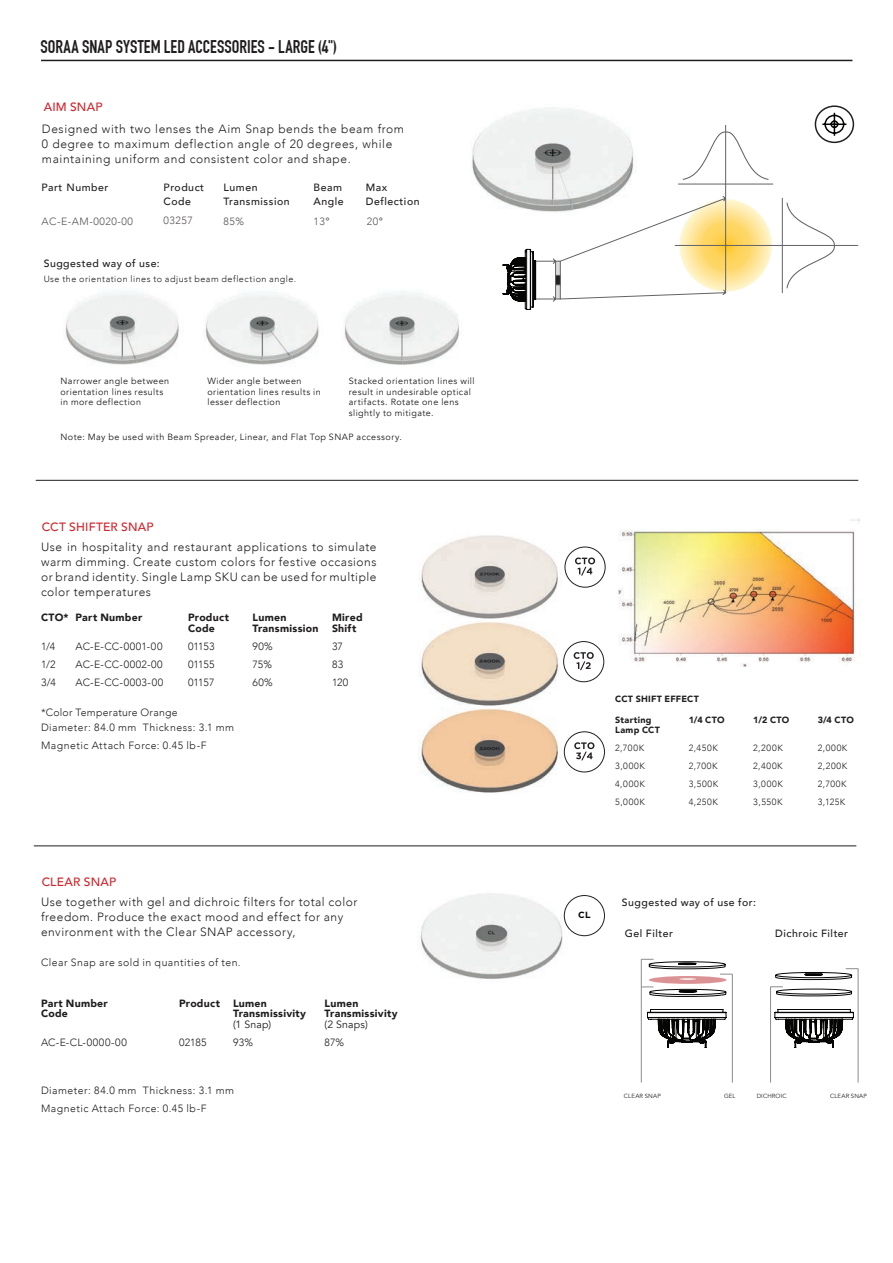
<style>
.page{position:relative;width:893px;height:1263px;background:#fff}
.page>*{position:absolute;margin:0;border:0;box-sizing:border-box;transform-origin:0 0}
.t1{font:700 18px "DIN Condensed";letter-spacing:.005em;color:#201d1e}
.t2{font:300 12px/15px "Avenir";letter-spacing:.05em;color:#201d1e}
.t3{font:500 12px "Avenir";letter-spacing:.015em;color:#d1232a}
.t4{font:300 10.5px/15px "Avenir";letter-spacing:.045em;color:#201d1e}
.t5{font:500 10.5px/13.5px "Avenir";letter-spacing:.05em;color:#201d1e}
.t6{font:900 10.5px "Avenir";letter-spacing:.025em;color:#201d1e}
.t7{font:300 10.5px "Avenir";letter-spacing:.05em;color:#595454}
.t8{font:10.5px "Avenir";letter-spacing:.02em;color:#201d1e}
.t9{font:9px/10.5px "Avenir";letter-spacing:.05em;color:#201d1e}
.t10{font:300 9px "Avenir";letter-spacing:.06em;color:#201d1e}
.t11{font:900 9px "Avenir";letter-spacing:.03em;color:#201d1e}
.t12{font:700 9px "Gotham";color:#040503}
.t13{font:6px "Avenir";letter-spacing:.025em;color:#201d1e}
.s1{font-weight:500}
</style>
<div class="page">
<hr style="left:41px;top:60px;width:811px;height:1px;background:#201d1e">
<img style="left:619px;top:519px;width:241px;height:147px">
<img style="left:419px;top:535px;width:139px;height:258px">
<hr style="left:34px;top:846px;width:822px;height:1px;background:#201d1e">
<div style="left:563px;top:641px;width:41px;height:41px;border:1px solid #231f20;border-radius:50%"></div>
<svg style="left:574px;top:652px;width:20px;height:18px"></svg>
<div style="left:565px;top:547px;width:40px;height:40px;border:1px solid #231f20;border-radius:50%"></div>
<svg style="left:575px;top:557px;width:20px;height:19px"></svg>
<div style="left:564px;top:731px;width:41px;height:41px;border:1px solid #231f20;border-radius:50%"></div>
<svg style="left:574px;top:742px;width:20px;height:18px"></svg>
<img style="left:420px;top:893px;width:148px;height:86px">
<div style="left:564px;top:895px;width:41px;height:41px;border:1px solid #231f20;border-radius:50%"></div>
<svg style="left:649px;top:976px;width:77px;height:8px"></svg>
<hr style="left:641px;top:959px;width:1px;height:123px;background:#8a8c8f">
<svg style="left:641px;top:987px;width:86px;height:10px"></svg>
<svg style="left:641px;top:959px;width:91px;height:21px"></svg>
<hr style="left:732px;top:974px;width:1px;height:108px;background:#8a8c8f">
<svg style="left:775px;top:968px;width:83px;height:12px"></svg>
<hr style="left:858px;top:968px;width:1px;height:114px;background:#8a8c8f">
<svg style="left:770px;top:986px;width:82px;height:11px"></svg>
<hr style="left:770px;top:987px;width:1px;height:95px;background:#8a8c8f">
<svg style="left:647px;top:1009px;width:79px;height:39px"></svg>
<svg style="left:775px;top:1009px;width:79px;height:39px"></svg>
<img style="left:472px;top:107px;width:110px;height:95px">
<hr style="left:675px;top:245px;width:183px;height:1px;background:#636366">
<div style="left:815px;top:105px;width:39px;height:38px;border:2px solid #231f20;border-radius:50%"></div>
<svg style="left:503px;top:111px;width:345px;height:199px"></svg>
<img style="left:344px;top:292px;width:115px;height:73px">
<img style="left:205px;top:293px;width:114px;height:72px">
<img style="left:65px;top:292px;width:114px;height:73px">
<hr style="left:36px;top:480px;width:822px;height:1px;background:#201d1e">
<h1 class="t1" style="left:40px;top:36px;width:298px">SORAA SNAP SYSTEM LED ACCESSORIES - LARGE (4")</h1>
<p class="t3" style="left:44px;top:96px;width:60px">AIM SNAP</p>
<p class="t2" style="left:42px;top:121px;width:364px">Designed with two lenses the Aim Snap bends the beam from<br>0 degree to maximum deflection angle of 20 degrees, while maintaining uniform and consistent color and shape.</p>
<p class="t5" style="left:41px;top:180px;width:68px">Part Number</p>
<p class="t5" style="left:224px;top:180px;width:68px">Lumen<br>Transmission</p>
<p class="t5" style="left:366px;top:180px;width:55px">Max<br>Deflection</p>
<p class="t5" style="left:164px;top:180px;width:42px">Product<br>Code</p>
<p class="t7" style="left:164px;top:214px;width:31px">03257</p>
<p class="t5" style="left:314px;top:180px;width:32px">Beam<br>Angle</p>
<p class="t7" style="left:41px;top:215px;width:93px">AC-E-AM-0020-00</p>
<p class="t7" style="left:224px;top:215px;width:22px">85%</p>
<p class="t7" style="left:314px;top:215px;width:18px">13<span class="s1">°</span></p>
<p class="t7" style="left:367px;top:215px;width:18px">20<span class="s1">°</span></p>
<p class="t5" style="left:44px;top:256px;width:118px">Suggested way of use:</p>
<p class="t10" style="left:44px;top:274px;width:254px">Use the orientation lines to adjust beam deflection angle.</p>
<p class="t9" style="left:60px;top:376px;width:110px">Narrower angle between orientation lines results in more deflection</p>
<p class="t9" style="left:207px;top:376px;width:115px">Wider angle between orientation lines results in lesser deflection</p>
<p class="t9" style="left:349px;top:376px;width:127px">Stacked orientation lines will result in undesirable optical artifacts. Rotate one lens slightly to mitigate.</p>
<p class="t9" style="left:60px;top:431px;width:343px">Note: May be used with Beam Spreader, Linear, and Flat Top SNAP accessory.</p>
<p class="t3" style="left:42px;top:516px;width:113px">CCT SHIFTER SNAP</p>
<p class="t2" style="left:41px;top:539px;width:337px;text-align:justify">Use in hospitality and restaurant applications to simulate warm dimming. Create custom colors for festive occasions or brand identity. Single Lamp SKU can be used for multiple color temperatures</p>
<p class="t6" style="left:41px;top:608px;width:103px">CTO* Part Number</p>
<p class="t6" style="left:188px;top:608px;width:42px">Product</p>
<p class="t6" style="left:253px;top:608px;width:35px">Lumen</p>
<p class="t6" style="left:332px;top:608px;width:32px">Mired</p>
<p class="t6" style="left:188px;top:619px;width:28px">Code</p>
<p class="t6" style="left:253px;top:619px;width:67px">Transmission</p>
<p class="t6" style="left:332px;top:619px;width:26px">Shift</p>
<p class="t4" style="left:41px;top:638px;width:16px">1/4</p>
<p class="t4" style="left:76px;top:638px;width:88px">AC-E-CC-0001-00</p>
<p class="t4" style="left:188px;top:638px;width:28px">01153</p>
<p class="t4" style="left:253px;top:638px;width:22px">90%</p>
<p class="t4" style="left:332px;top:638px;width:13px">37</p>
<p class="t4" style="left:41px;top:656px;width:16px">1/2</p>
<p class="t4" style="left:76px;top:656px;width:89px">AC-E-CC-0002-00</p>
<p class="t4" style="left:188px;top:656px;width:28px">01155</p>
<p class="t4" style="left:253px;top:656px;width:21px">75%</p>
<p class="t4" style="left:332px;top:656px;width:13px">83</p>
<p class="t4" style="left:41px;top:674px;width:16px">3/4</p>
<p class="t4" style="left:76px;top:674px;width:89px">AC-E-CC-0003-00</p>
<p class="t4" style="left:188px;top:674px;width:28px">01157</p>
<p class="t4" style="left:253px;top:674px;width:22px">60%</p>
<p class="t4" style="left:332px;top:674px;width:18px">120</p>
<p class="t4" style="left:41px;top:704px;width:195px">*Color Temperature Orange<br>Diameter: 84.0 mm Thickness: 3.1 mm</p>
<p class="t4" style="left:41px;top:737px;width:167px">Magnetic Attach Force: 0.45 lb-F</p>
<p class="t3" style="left:42px;top:872px;width:76px">CLEAR SNAP</p>
<p class="t2" style="left:41px;top:895px;width:318px">Use together with gel and dichroic filters for total color freedom. Produce the exact mood and effect for any environment with the Clear SNAP accessory,</p>
<p class="t4" style="left:41px;top:955px;width:201px">Clear Snap are sold in quantities of ten.</p>
<p class="t6" style="left:41px;top:994px;width:68px">Part Number</p>
<p class="t6" style="left:179px;top:994px;width:89px">Product Lumen</p>
<p class="t6" style="left:325px;top:994px;width:35px">Lumen</p>
<p class="t6" style="left:41px;top:1005px;width:28px">Code</p>
<p class="t6" style="left:233px;top:1005px;width:74px">Transmissivity</p>
<p class="t6" style="left:325px;top:1005px;width:74px">Transmissivity</p>
<p class="t8" style="left:233px;top:1018px;width:40px">(1 Snap)</p>
<p class="t8" style="left:325px;top:1018px;width:45px">(2 Snaps)</p>
<p class="t4" style="left:41px;top:1035px;width:87px">AC-E-CL-0000-00</p>
<p class="t4" style="left:179px;top:1035px;width:29px">02185</p>
<p class="t4" style="left:233px;top:1035px;width:21px">93%</p>
<p class="t4" style="left:325px;top:1035px;width:21px">87%</p>
<p class="t4" style="left:41px;top:1081px;width:195px;line-height:18px">Diameter: 84.0 mm Thickness: 3.1 mm<br>Magnetic Attach Force: 0.45 lb-F</p>
<p class="t11" style="left:615px;top:691px;width:85px">CCT SHIFT EFFECT</p>
<p class="t11" style="left:615px;top:712px;width:38px">Starting</p>
<p class="t11" style="left:689px;top:712px;width:37px">1/4 CTO</p>
<p class="t11" style="left:753px;top:712px;width:38px">1/2 CTO</p>
<p class="t11" style="left:818px;top:712px;width:38px">3/4 CTO</p>
<p class="t11" style="left:615px;top:722px;width:46px">Lamp CCT</p>
<p class="t10" style="left:615px;top:743px;width:30px">2,700K</p>
<p class="t10" style="left:689px;top:743px;width:31px">2,450K</p>
<p class="t10" style="left:753px;top:743px;width:31px">2,200K</p>
<p class="t10" style="left:818px;top:743px;width:31px">2,000K</p>
<p class="t10" style="left:615px;top:761px;width:31px">3,000K</p>
<p class="t10" style="left:689px;top:761px;width:30px">2,700K</p>
<p class="t10" style="left:753px;top:761px;width:31px">2,400K</p>
<p class="t10" style="left:818px;top:761px;width:31px">2,200K</p>
<p class="t10" style="left:615px;top:779px;width:31px">4,000K</p>
<p class="t10" style="left:689px;top:779px;width:31px">3,500K</p>
<p class="t10" style="left:753px;top:779px;width:31px">3,000K</p>
<p class="t10" style="left:818px;top:779px;width:30px">2,700K</p>
<p class="t10" style="left:615px;top:797px;width:31px">5,000K</p>
<p class="t10" style="left:689px;top:797px;width:31px">4,250K</p>
<p class="t10" style="left:753px;top:797px;width:31px">3,550K</p>
<p class="t10" style="left:818px;top:797px;width:29px">3,125K</p>
<p class="t12" style="left:578px;top:908px;width:14px">CL</p>
<p class="t5" style="left:622px;top:895px;width:136px">Suggested way of use for:</p>
<p class="t5" style="left:625px;top:926px;width:50px">Gel Filter</p>
<p class="t5" style="left:775px;top:926px;width:74px">Dichroic Filter</p>
<p class="t13" style="left:624px;top:1092px;width:38px">CLEAR SNAP</p>
<p class="t13" style="left:724px;top:1092px;width:13px">GEL</p>
<p class="t13" style="left:757px;top:1092px;width:31px">DICHROIC</p>
<p class="t13" style="left:830px;top:1092px;width:38px">CLEAR SNAP</p>
</div>
